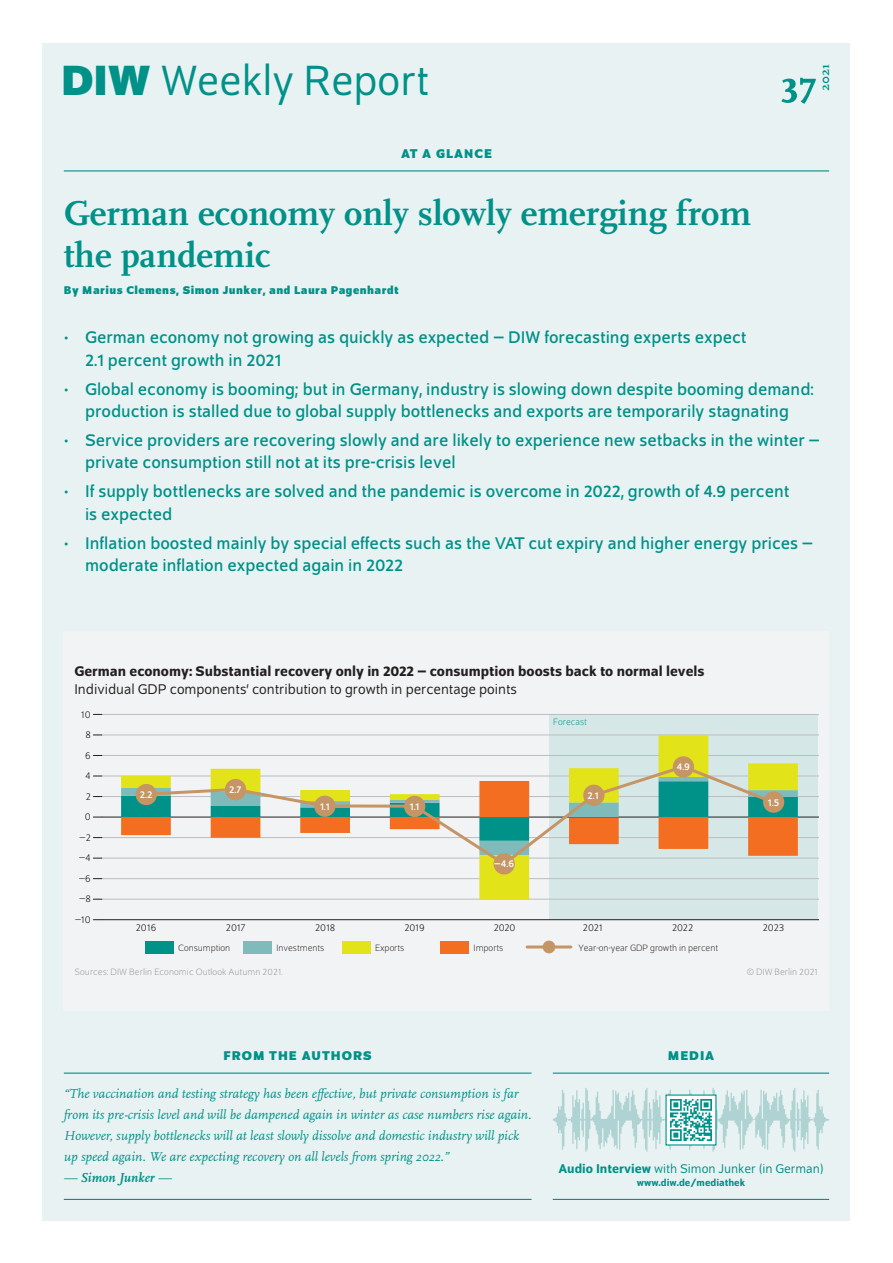
<style>
.page{position:relative;width:893px;height:1263px;background:#fff}
.page>*{position:absolute;margin:0;border:0;box-sizing:border-box;transform-origin:0 0}
.t1{font:700 51px "Scala Pro";color:#009188}
.t2{font:45px "Schumpeter Blond";color:#009188}
.t3{font:700 36px/42px "Scala Pro";color:#009188}
.t4{font:18px/22.5px "Schumpeter";color:#009188}
.t5{font:500 15px "Schumpeter";color:#231f20}
.t6{font:15px "Schumpeter Blond";color:#231f20}
.t7{font:italic 13.5px/21px "Scala Pro";color:#009188}
.t8{font:13.5px "Schumpeter Blond";color:#009188}
.t9{font:700 13.5px "Schumpeter";letter-spacing:.075em;color:#009188}
.t10{font:italic 700 13.5px "Scala Pro";color:#009188}
.t11{font:700 13.5px "Scala Pro";color:#009188}
.t12{font:700 12px "Schumpeter";letter-spacing:.04em;color:#009188}
.t13{font:300 10.5px/20.5px "Schumpeter";color:#000001;text-align:justify}
.t14{font:10.5px "Schumpeter";color:#fff}
.t15{font:500 10.5px "Schumpeter";color:#009188}
.t16{font:300 9.75px "Schumpeter";color:#231f20}
.t17{font:300 9.75px "Schumpeter";letter-spacing:.01em;color:#939598}
.t18{font:300 9.75px "Schumpeter";color:#009188}
.s1{font-family:"Schumpeter";font-weight:700}
.s2{font-weight:400}
.s3{font-family:"Schumpeter";font-weight:500}
</style>
<div class="page">
<div style="left:43px;top:43px;width:807px;height:1177px;background:#e9f2f2"></div>
<hr style="left:64px;top:170px;width:765px;height:1px;background:#009188">
<hr style="left:553px;top:1072px;width:276px;height:2px;background:#009188">
<hr style="left:553px;top:1199px;width:276px;height:1px;background:#009188">
<svg style="left:553px;top:1088px;width:276px;height:63px"></svg>
<div style="left:666px;top:1095px;width:50px;height:50px;background:#fff"></div>
<img style="left:670px;top:1099px;width:42px;height:42px">
<hr style="left:64px;top:1072px;width:467px;height:2px;background:#009188">
<hr style="left:64px;top:1199px;width:467px;height:1px;background:#009188">
<div style="left:64px;top:631px;width:765px;height:380px;background:#f2f3f4"></div>
<div style="left:549px;top:714px;width:268px;height:206px;background:#d6e7e7"></div>
<hr style="left:102px;top:714px;width:717px;height:1px;background:#bcbdc0">
<hr style="left:102px;top:735px;width:717px;height:1px;background:#bcbdc0">
<hr style="left:102px;top:796px;width:717px;height:1px;background:#bcbdc0">
<hr style="left:102px;top:858px;width:717px;height:1px;background:#bcbdc0">
<hr style="left:102px;top:899px;width:717px;height:1px;background:#bcbdc0">
<hr style="left:102px;top:919px;width:717px;height:1px;background:#231f20">
<hr style="left:102px;top:817px;width:717px;height:1px;background:#231f20">
<hr style="left:102px;top:755px;width:717px;height:1px;background:#bcbdc0">
<hr style="left:102px;top:776px;width:717px;height:1px;background:#bcbdc0">
<hr style="left:102px;top:837px;width:717px;height:1px;background:#bcbdc0">
<hr style="left:102px;top:878px;width:717px;height:1px;background:#bcbdc0">
<div style="left:145px;top:941px;width:29px;height:12px;background:#009188"></div>
<div style="left:243px;top:941px;width:29px;height:12px;background:#7fbbba"></div>
<div style="left:342px;top:941px;width:29px;height:12px;background:#e2e318"></div>
<div style="left:441px;top:941px;width:28px;height:12px;background:#f36e21"></div>
<hr style="left:527px;top:945px;width:44px;height:3px;background:#c59565">
<div style="left:543px;top:941px;width:12px;height:12px;background:#c59565;border-radius:50%"></div>
<svg style="left:121px;top:735px;width:677px;height:165px"></svg>
<svg style="left:121px;top:781px;width:677px;height:75px;background:#aa9e67"></svg>
<svg style="left:143px;top:763px;width:634px;height:105px"></svg>
<div style="left:136px;top:784px;width:21px;height:21px;background:#c59565;border-radius:50%"></div>
<div style="left:225px;top:779px;width:21px;height:21px;background:#c59565;border-radius:50%"></div>
<div style="left:314px;top:795px;width:21px;height:22px;background:#c59565;border-radius:50%"></div>
<div style="left:404px;top:796px;width:21px;height:21px;background:#c59565;border-radius:50%"></div>
<div style="left:494px;top:853px;width:21px;height:21px;background:#c59565;border-radius:50%"></div>
<div style="left:583px;top:785px;width:21px;height:21px;background:#c59565;border-radius:50%"></div>
<div style="left:673px;top:756px;width:21px;height:21px;background:#c59565;border-radius:50%"></div>
<div style="left:763px;top:791px;width:21px;height:22px;background:#c59565;border-radius:50%"></div>
<h2 class="t2" style="left:61px;top:59px;width:369px"><span class="s1">DIW</span> Weekly Report</h2>
<p class="t9" style="left:401px;top:146px;width:92px">AT A GLANCE</p>
<p class="t11" style="left:815px;top:91px;width:29px;rotate:-90deg">2021</p>
<h1 class="t1" style="left:781px;top:48px;width:37px">37</h1>
<h3 class="t3" style="left:64px;top:190px;width:689px">German economy only slowly emerging from the pandemic</h3>
<p class="t12" style="left:64px;top:283px;width:336px">By Marius Clemens, Simon Junker, and Laura Pagenhardt</p>
<p class="t4" style="left:85px;top:327px;width:663px;text-indent:-21px">• German economy not growing as quickly as expected – DIW forecasting experts expect<br>2.1 percent growth in 2021</p>
<p class="t4" style="left:64px;top:378px;width:751px;text-align:center">• Global economy is booming; but in Germany, industry is slowing down despite booming demand: production is stalled due to global supply bottlenecks and exports are temporarily stagnating</p>
<p class="t4" style="left:85px;top:429px;width:736px;text-indent:-21px">• Service providers are recovering slowly and are likely to experience new setbacks in the winter – private consumption still not at its pre-crisis level</p>
<p class="t4" style="left:85px;top:481px;width:706px;text-indent:-21px">• If supply bottlenecks are solved and the pandemic is overcome in 2022, growth of 4.9 percent is expected</p>
<p class="t4" style="left:85px;top:532px;width:729px;text-indent:-21px">• Inflation boosted mainly by special effects such as the VAT cut expiry and higher energy prices – moderate inflation expected again in 2022</p>
<p class="t5" style="left:74px;top:663px;width:632px">German economy: Substantial recovery only in 2022 – consumption boosts back to normal levels</p>
<p class="t6" style="left:74px;top:682px;width:444px">Individual GDP components’ contribution to growth in percentage points</p>
<p class="t13" style="left:81px;top:704px;width:11px">10</p>
<p class="t13" style="left:85px;top:725px;width:7px">8</p>
<p class="t13" style="left:85px;top:745px;width:7px">6</p>
<p class="t13" style="left:85px;top:766px;width:7px">4</p>
<p class="t13" style="left:86px;top:786px;width:7px">2</p>
<p class="t13" style="left:85px;top:807px;width:7px">0</p>
<p class="t13" style="left:80px;top:827px;width:13px">–2</p>
<p class="t13" style="left:79px;top:848px;width:13px">–4 –6 –8</p>
<p class="t13" style="left:75px;top:910px;width:17px">–10</p>
<p class="t14" style="left:140px;top:789px;width:14px">2.2</p>
<p class="t14" style="left:229px;top:784px;width:14px">2.7</p>
<p class="t14" style="left:320px;top:801px;width:11px">1.1</p>
<p class="t14" style="left:410px;top:801px;width:11px">1.1</p>
<p class="t14" style="left:494px;top:858px;width:22px">−4.6</p>
<p class="t18" style="left:553px;top:717px;width:35px">Forecast</p>
<p class="t14" style="left:588px;top:790px;width:13px">2.1</p>
<p class="t14" style="left:677px;top:761px;width:15px">4.9</p>
<p class="t14" style="left:768px;top:797px;width:13px">1.5</p>
<p class="t13" style="left:136px;top:918px;width:22px">2016</p>
<p class="t13" style="left:226px;top:918px;width:21px">2017</p>
<p class="t13" style="left:315px;top:918px;width:22px">2018</p>
<p class="t13" style="left:404px;top:918px;width:22px">2019</p>
<p class="t13" style="left:494px;top:918px;width:23px">2020</p>
<p class="t13" style="left:583px;top:918px;width:21px">2021</p>
<p class="t13" style="left:672px;top:918px;width:23px">2022</p>
<p class="t13" style="left:763px;top:918px;width:23px">2023</p>
<p class="t16" style="left:178px;top:943px;width:54px">Consumption</p>
<p class="t16" style="left:276px;top:943px;width:49px">Investments</p>
<p class="t16" style="left:375px;top:943px;width:31px">Exports</p>
<p class="t16" style="left:474px;top:943px;width:31px">Imports</p>
<p class="t16" style="left:578px;top:943px;width:141px">Year-on-year GDP growth in percent</p>
<p class="t17" style="left:75px;top:967px;width:210px">Sources: DIW Berlin Economic Outlook Autumn 2021.</p>
<p class="t17" style="left:746px;top:967px;width:73px">© DIW Berlin 2021</p>
<p class="t9" style="left:224px;top:1048px;width:150px">FROM THE AUTHORS</p>
<p class="t7" style="left:64px;top:1083px;width:469px">“The vaccination and testing strategy has been effective, but private consumption is far from its pre-crisis level and will be dampened again in winter as case numbers rise again.<br>However, supply bottlenecks will at least slowly dissolve and domestic industry will pick up speed again. We are expecting recovery on all levels from spring 2022.”</p>
<p class="t10" style="left:64px;top:1167px;width:109px"><span class="s2">—</span> Simon Junker <span class="s2">—</span></p>
<p class="t9" style="left:668px;top:1048px;width:48px">MEDIA</p>
<p class="t8" style="left:558px;top:1162px;width:267px"><span class="s3">Audio Interview</span> with Simon Junker (in German)</p>
<p class="t15" style="left:637px;top:1177px;width:110px">www.diw.de/mediathek</p>
</div>
